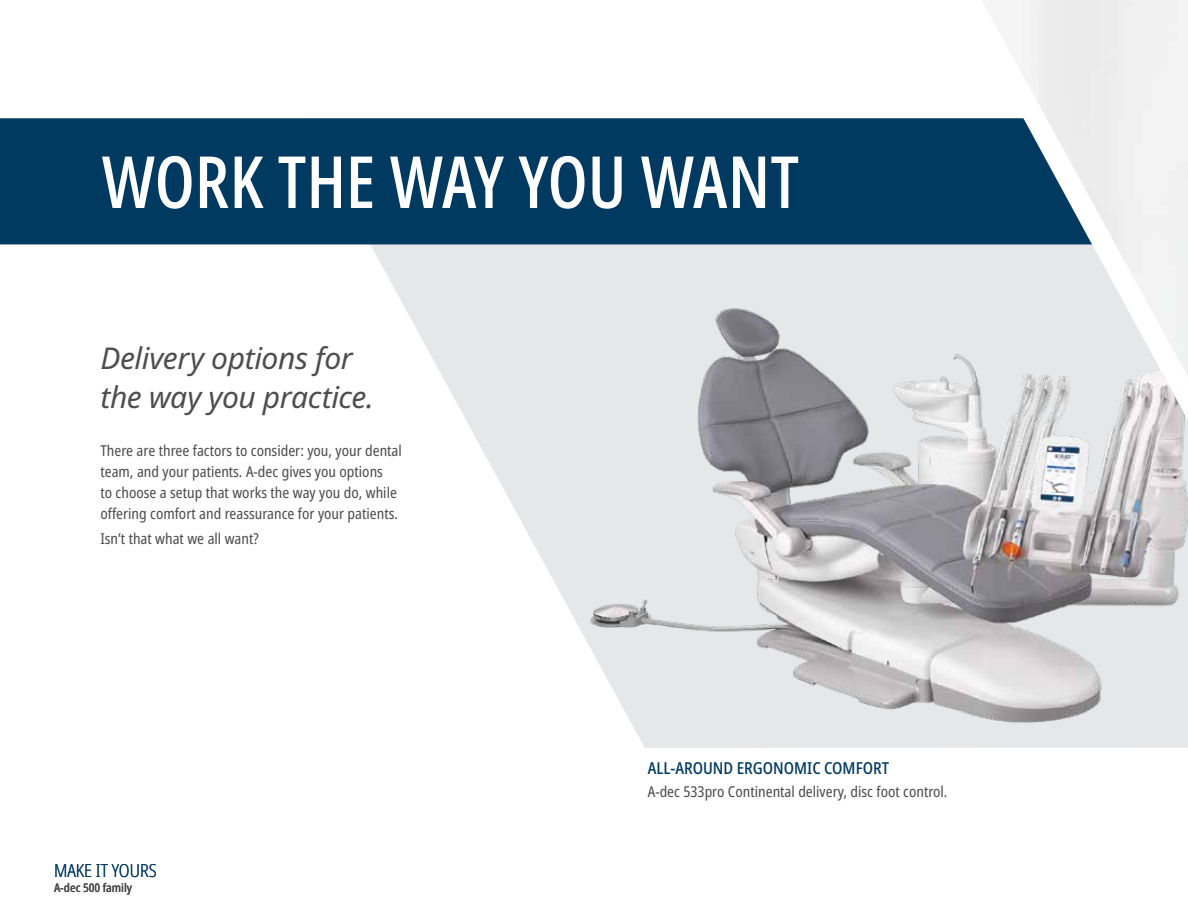
<style>
.page{position:relative;width:1188px;height:918px;background:#fff}
.page>*{position:absolute;margin:0;border:0;box-sizing:border-box;transform-origin:0 0}
.t1{font:500 extra-condensed 72px "Noto Sans";color:#fff}
.t2{font:italic 30px/39px "Noto Sans";letter-spacing:-.015em;color:#4d4d4f}
.t3{font:300 condensed 18px "Noto Sans";color:#003a60}
.t4{font:500 condensed 16.5px "Noto Sans";color:#003a60}
.t5{font:condensed 15px/21px "Noto Sans";color:#4d4d4f}
.t6{font:500 condensed 12px "Noto Sans";color:#4d4d4f}
</style>
<div class="page">
<svg style="left:302px;top:244px;width:118px;height:91px"></svg>
<img style="left:420px;top:244px;width:768px;height:504px">
<div style="left:0;top:118px;width:982px;height:126px;background:#003a60"></div>
<img style="left:982px;top:0;width:206px;height:376px">
<h1 class="t1" style="left:102px;top:132px;width:699px">WORK THE WAY YOU WANT</h1>
<h2 class="t2" style="left:100px;top:339px;width:275px">Delivery options for the way you practice.</h2>
<p class="t5" style="left:100px;top:440px;width:303px">There are three factors to consider: you, your dental team, and your patients. A-dec gives you options<br>to choose a setup that works the way you do, while offering comfort and reassurance for your patients.</p>
<p class="t5" style="left:100px;top:529px;width:160px">Isn’t that what we all want?</p>
<p class="t3" style="left:54px;top:858px;width:104px">MAKE IT YOURS</p>
<p class="t6" style="left:54px;top:879px;width:80px">A-dec 500 family</p>
<p class="t4" style="left:648px;top:756px;width:243px">ALL-AROUND ERGONOMIC COMFORT</p>
<p class="t5" style="left:648px;top:781px;width:301px">A-dec 533pro Continental delivery, disc foot control.</p>
</div>
